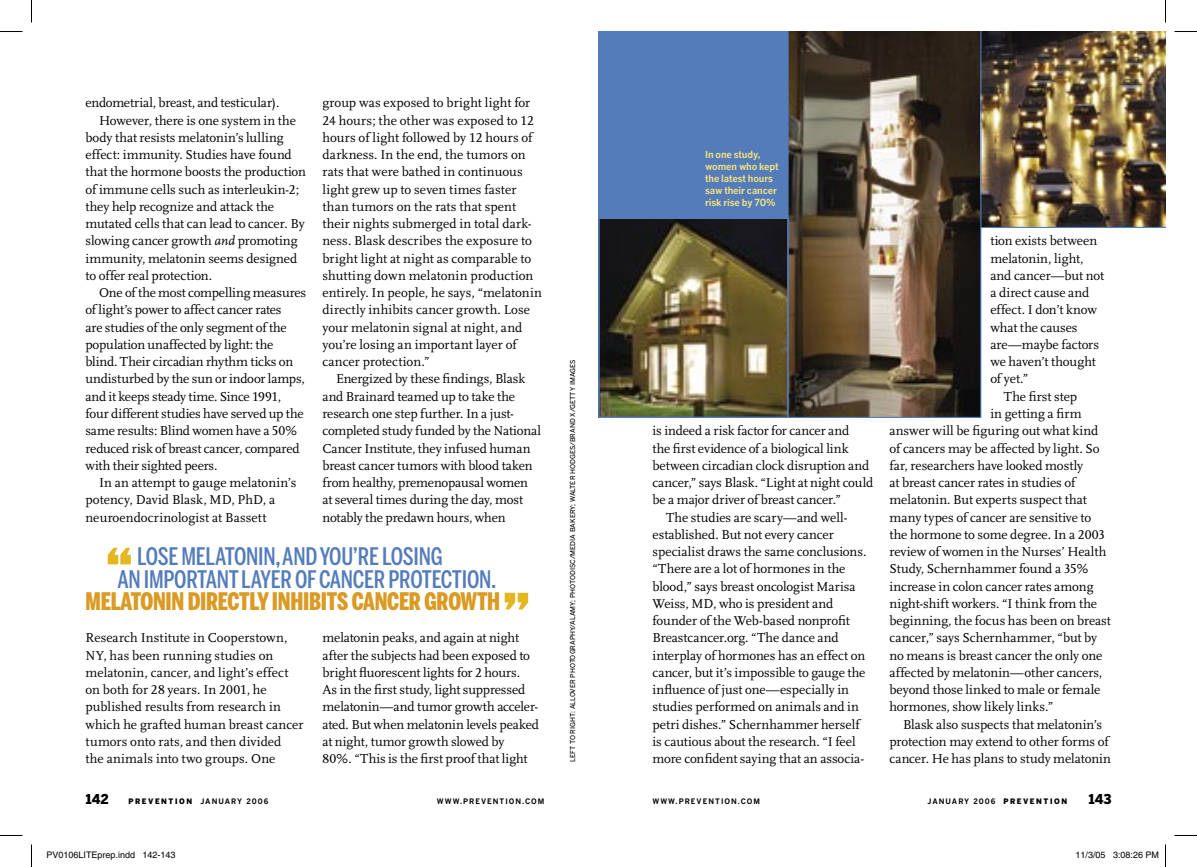
<style>
.page{position:relative;width:1197px;height:867px;background:#fff}
.page>*{position:absolute;margin:0;border:0;box-sizing:border-box;transform-origin:0 0}
.PulQuote{font:700 60px "Benton Gothic";color:#e4b720;scale:1.2 1}
.PulQuote-2{font:500 24px "Benton Sans Comp";letter-spacing:-.01em;color:#547cbb}
.PulQuote-3{font:900 24px "Benton Sans Comp";letter-spacing:-.01em;color:#da9a23}
.Body{font:13.5px/17.2px "Scala LF";letter-spacing:-.005em;color:#000}
.BodyFL{font:13.5px "Scala LF";letter-spacing:-.01em;color:#000}
.t1{font:900 13.5px "Benton Gothic";letter-spacing:-.01em;color:#000}
.t2{font:700 9.75px/12px "Benton Gothic";letter-spacing:-.015em;color:#f4e27c}
.t3{font:9px "Helvetica";color:#000}
.t4{font:700 7.5px "Benton Gothic";letter-spacing:.135em;color:#000}
.t5{font:500 6.75px "Benton Gothic";color:#000}
.s1{font-style:italic}
.s2{font-weight:900}
</style>
<div class="page">
<img style="left:788px;top:32px;width:193px;height:386px">
<img style="left:980px;top:32px;width:186px;height:196px">
<img style="left:601px;top:220px;width:185px;height:195px">
<div style="left:598px;top:218px;width:190px;height:200px;border:1px solid #547cbb"></div>
<div style="left:598px;top:32px;width:190px;height:186px;background:#547cbb"></div>
<svg style="left:0;top:31px;width:22px;height:1px"></svg>
<svg style="left:1174px;top:31px;width:23px;height:1px"></svg>
<svg style="left:0;top:835px;width:22px;height:1px"></svg>
<svg style="left:1174px;top:835px;width:23px;height:1px"></svg>
<svg style="left:31px;top:0;width:1px;height:22px"></svg>
<svg style="left:31px;top:844px;width:1px;height:23px"></svg>
<svg style="left:1165px;top:0;width:1px;height:22px"></svg>
<svg style="left:1165px;top:844px;width:1px;height:23px"></svg>
<p class="BodyFL" style="left:86px;top:96px;width:195px">endometrial, breast, and testicular).</p>
<p class="Body" style="left:86px;top:112px;width:222px;text-indent:14px">However, there is one system in the body that resists melatonin’s lulling effect: immunity. Studies have found that the hormone boosts the production of immune cells such as interleukin-2; they help recognize and attack the mutated cells that can lead to cancer. By slowing cancer growth <span class="s1">and</span> promoting immunity, melatonin seems designed to offer real protection.</p>
<p class="Body" style="left:86px;top:284px;width:222px;text-indent:14px">One of the most compelling measures of light’s power to affect cancer rates<br>are studies of the only segment of the population unaffected by light: the blind. Their circadian rhythm ticks on undisturbed by the sun or indoor lamps, and it keeps steady time. Since 1991, four different studies have served up the same results: Blind women have a 50% reduced risk of breast cancer, compared with their sighted peers.</p>
<p class="Body" style="left:86px;top:474px;width:212px;text-indent:14px">In an attempt to gauge melatonin’s potency, David Blask, MD, PhD, a neuroendocrinologist at Bassett</p>
<p class="Body" style="left:322px;top:94px;width:221px">group was exposed to bright light for 24 hours; the other was exposed to 12 hours of light followed by 12 hours of darkness. In the end, the tumors on rats that were bathed in continuous light grew up to seven times faster than tumors on the rats that spent their nights submerged in total dark&shy;ness. Blask describes the exposure to bright light at night as comparable to shutting down melatonin production entirely. In people, he says, “melatonin directly inhibits cancer growth. Lose your melatonin signal at night, and you’re losing an important layer of cancer protection.”</p>
<p class="Body" style="left:322px;top:370px;width:220px;text-indent:14px">Energized by these findings, Blask and Brainard teamed up to take the research one step further. In a just&shy;completed study funded by the National Cancer Institute, they infused human breast cancer tumors with blood taken from healthy, premenopausal women at several times during the day, most notably the predawn hours, when</p>
<p class="PulQuote" style="left:103px;top:533px;width:29px">‘‘</p>
<p class="PulQuote-2" style="left:137px;top:542px;width:307px">LOSE MELATONIN, AND YOU’RE LOSING</p>
<p class="PulQuote-2" style="left:117px;top:565px;width:381px">AN IMPORTANT LAYER OF CANCER PROTECTION.</p>
<p class="PulQuote-3" style="left:85px;top:587px;width:416px">MELATONIN DIRECTLY INHIBITS CANCER GROWTH</p>
<p class="PulQuote" style="left:500px;top:578px;width:29px">’’</p>
<p class="Body" style="left:86px;top:629px;width:220px">Research Institute in Cooperstown, NY, has been running studies on melatonin, cancer, and light’s effect on both for 28 years. In 2001, he published results from research in which he grafted human breast cancer tumors onto rats, and then divided<br>the animals into two groups. One</p>
<p class="Body" style="left:322px;top:629px;width:218px">melatonin peaks, and again at night after the subjects had been exposed to bright fluorescent lights for 2 hours.<br>As in the first study, light suppressed melatonin—and tumor growth acceler&shy;ated. But when melatonin levels peaked at night, tumor growth slowed by<br>80%. “This is the first proof that light</p>
<p class="t1" style="left:85px;top:790px;width:25px">142</p>
<p class="t4" style="left:128px;top:796px;width:142px"><span class="s2">PREVENTION</span> JANUARY 2006</p>
<p class="t4" style="left:437px;top:796px;width:109px">WWW.PREVENTION.COM</p>
<p class="t5" style="left:569px;top:762px;width:404px;rotate:-90deg">LEFT TO RIGHT: ALLOVER PHOTOGRAPHY/ALAMY; PHOTODISC/MEDIA BAKERY; WALTER HODGES/BRAND X/GETTY IMAGES</p>
<p class="t2" style="left:705px;top:148px;width:75px">In one study, women who kept the latest hours saw their cancer risk rise by 70%</p>
<p class="Body" style="left:652px;top:422px;width:222px">is indeed a risk factor for cancer and<br>the first evidence of a biological link between circadian clock disruption and cancer,” says Blask. “Light at night could be a major driver of breast cancer.”</p>
<p class="Body" style="left:652px;top:508px;width:215px;text-indent:14px">The studies are scary—and well&shy;established. But not every cancer specialist draws the same conclusions. “There are a lot of hormones in the blood,” says breast oncologist Marisa Weiss, MD, who is president and founder of the Web-based nonprofit Breastcancer.org. “The dance and interplay of hormones has an effect on cancer, but it’s impossible to gauge the influence of just one—especially in studies performed on animals and in petri dishes.” Schernhammer herself is cautious about the research. “I feel more confident saying that an associa-</p>
<p class="Body" style="left:990px;top:232px;width:115px">tion exists between melatonin, light, and cancer—but not a direct cause and effect. I don’t know what the causes are—maybe factors we haven’t thought of yet.”</p>
<p class="Body" style="left:1004px;top:388px;width:75px">The first step</p>
<p class="Body" style="left:990px;top:405px;width:93px">in getting a firm</p>
<p class="Body" style="left:890px;top:422px;width:210px">answer will be figuring out what kind</p>
<p class="Body" style="left:890px;top:439px;width:212px">of cancers may be affected by light. So</p>
<p class="Body" style="left:890px;top:457px;width:195px">far, researchers have looked mostly</p>
<p class="Body" style="left:890px;top:474px;width:188px">at breast cancer rates in studies of</p>
<p class="Body" style="left:890px;top:491px;width:199px">melatonin. But experts suspect that</p>
<p class="Body" style="left:890px;top:508px;width:203px">many types of cancer are sensitive to</p>
<p class="Body" style="left:890px;top:526px;width:217px">the hormone to some degree. In a 2003</p>
<p class="Body" style="left:890px;top:543px;width:218px">review of women in the Nurses’ Health</p>
<p class="Body" style="left:890px;top:560px;width:200px">Study, Schernhammer found a 35%</p>
<p class="Body" style="left:890px;top:577px;width:206px">increase in colon cancer rates among</p>
<p class="Body" style="left:890px;top:595px;width:209px">night-shift workers. “I think from the</p>
<p class="Body" style="left:890px;top:612px;width:223px">beginning, the focus has been on breast</p>
<p class="Body" style="left:890px;top:629px;width:209px">cancer,” says Schernhammer, “but by</p>
<p class="Body" style="left:890px;top:646px;width:214px">no means is breast cancer the only one</p>
<p class="Body" style="left:890px;top:664px;width:214px">affected by melatonin—other cancers,</p>
<p class="Body" style="left:890px;top:681px;width:212px">beyond those linked to male or female</p>
<p class="Body" style="left:890px;top:698px;width:165px">hormones, show likely links.”</p>
<p class="Body" style="left:890px;top:715px;width:223px;text-align:center">Blask also suspects that melatonin’s protection may extend to other forms of cancer. He has plans to study melatonin</p>
<p class="t4" style="left:652px;top:796px;width:109px">WWW.PREVENTION.COM</p>
<p class="t4" style="left:928px;top:796px;width:141px">JANUARY 2006 <span class="s2">PREVENTION</span></p>
<p class="t1" style="left:1088px;top:790px;width:25px">143</p>
<p class="t3" style="left:46px;top:849px;width:131px">PV0106LITEprep.indd 142-143</p>
<p class="t3" style="left:1076px;top:849px;width:85px">11/3/05 3:08:26 PM</p>
</div>
